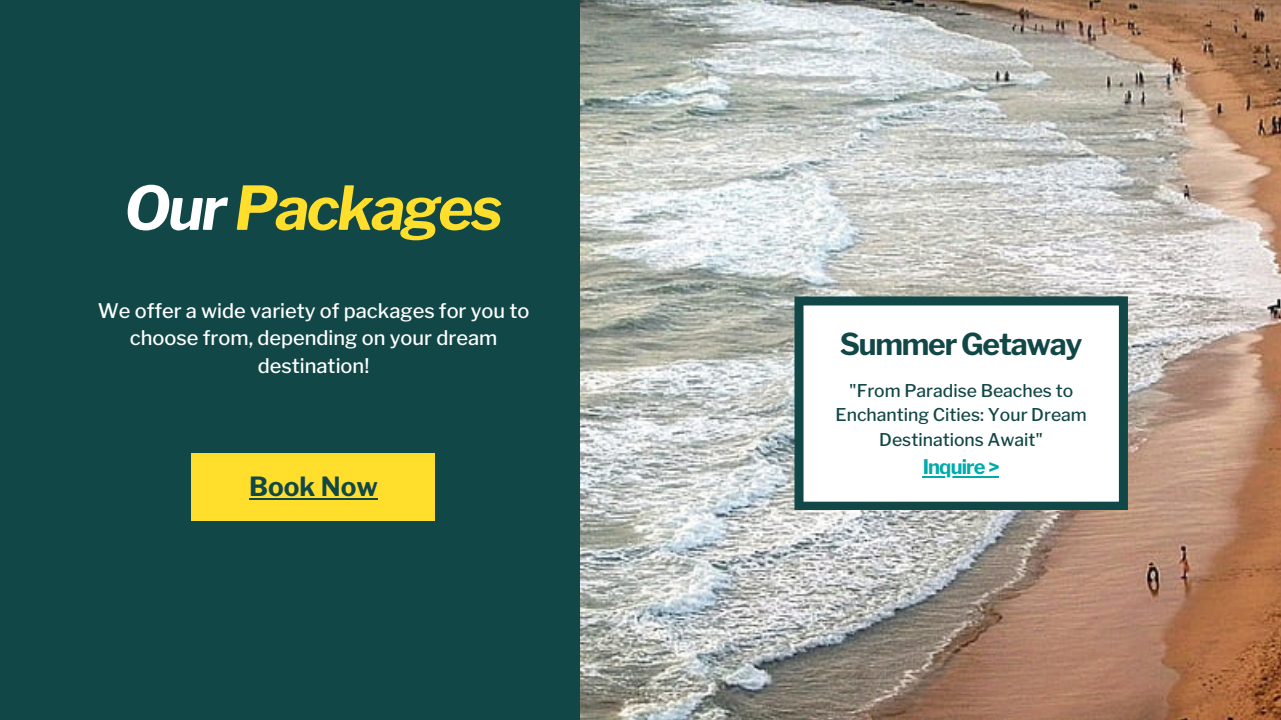
<style>
.page{position:relative;width:1281px;height:720px;background:#124747}
.page>*{position:absolute;margin:0;border:0;box-sizing:border-box;transform-origin:0 0}
.t1{font:italic 700 60px "Libre Franklin";letter-spacing:-.04em;color:#ffdf2b}
.t2{font:700 30px "Libre Franklin";letter-spacing:-.04em;color:#124747}
.t3{font:700 26.25px "Libre Franklin";color:#124747}
.t4{font:500 20px/27.2px "Libre Franklin";color:#fff;text-align:center}
.t5{font:700 20px "Libre Franklin";letter-spacing:-.04em;color:#00abab}
.t6{font:500 17.5px/24.4px "Libre Franklin";color:#124747;text-align:center}
.s1{color:#fff}
</style>
<div class="page">
<img style="left:580px;top:0;width:701px;height:720px">
<svg style="left:794px;top:296px;width:334px;height:214px;background:#dfe6e6"></svg>
<hr style="left:922px;top:476px;width:77px;height:2px;background:#00abab">
<div style="left:191px;top:453px;width:244px;height:67px;background:#ffdf2b"></div>
<hr style="left:249px;top:498px;width:129px;height:2px;background:#124747">
<p class="t1" style="left:124px;top:172px;width:380px"><span class="s1">Our</span> Packages</p>
<p class="t4" style="left:98px;top:297px;width:433px">We offer a wide variety of packages for you to choose from, depending on your dream destination!</p>
<p class="t3" style="left:249px;top:470px;width:130px">Book Now</p>
<p class="t2" style="left:840px;top:326px;width:244px">Summer Getaway</p>
<p class="t6" style="left:835px;top:379px;width:253px">"From Paradise Beaches to<br>Enchanting Cities: Your Dream<br>Destinations Await"</p>
<p class="t5" style="left:922px;top:455px;width:79px">Inquire &gt;</p>
</div>
